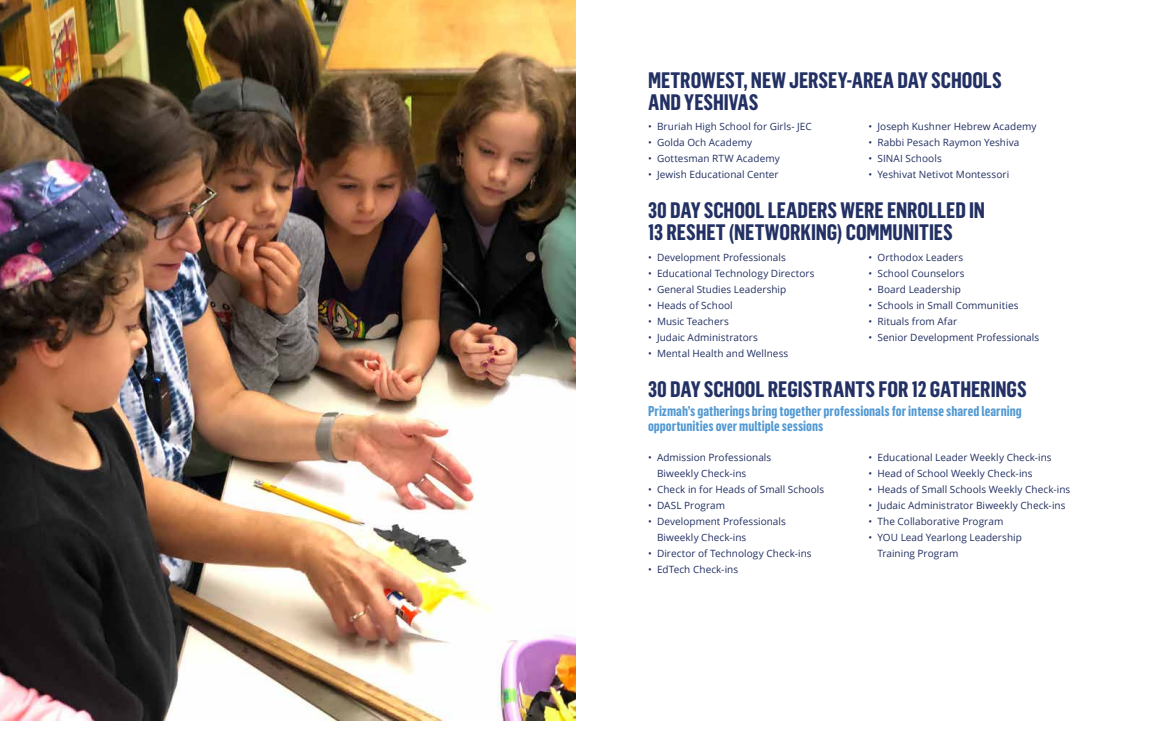
<style>
.page{position:relative;width:1152px;height:756px;background:#fff}
.page>*{position:absolute;margin:0;border:0;box-sizing:border-box;transform-origin:0 0}
.t1{font:700 22px/22px "Flama Condensed";letter-spacing:-.005em;color:#223063}
.t2{font:700 14px/15px "Flama Condensed";color:#5299d3}
.t3{font:10px/16px "Open Sans";letter-spacing:.005em;color:#223063}
</style>
<div class="page">
<img style="left:0;top:0;width:576px;height:720px">
<h1 class="t1" style="left:648px;top:68px;width:355px">METROWEST, NEW JERSEY-AREA DAY SCHOOLS<br>AND YESHIVAS</h1>
<p class="t3" style="left:648px;top:118px;width:165px">• Bruriah High School for Girls- JEC</p>
<p class="t3" style="left:648px;top:134px;width:106px">• Golda Och Academy</p>
<p class="t3" style="left:648px;top:150px;width:133px">• Gottesman RTW Academy</p>
<p class="t3" style="left:648px;top:166px;width:132px">• Jewish Educational Center</p>
<p class="t3" style="left:868px;top:118px;width:169px">• Joseph Kushner Hebrew Academy</p>
<p class="t3" style="left:868px;top:134px;width:152px">• Rabbi Pesach Raymon Yeshiva</p>
<p class="t3" style="left:868px;top:150px;width:75px">• SINAI Schools</p>
<p class="t3" style="left:868px;top:166px;width:142px">• Yeshivat Netivot Montessori</p>
<h1 class="t1" style="left:648px;top:199px;width:339px">30 DAY SCHOOL LEADERS WERE ENROLLED IN<br>13 RESHET (NETWORKING) COMMUNITIES</h1>
<p class="t3" style="left:648px;top:249px;width:139px">• Development Professionals</p>
<p class="t3" style="left:648px;top:265px;width:168px">• Educational Technology Directors</p>
<p class="t3" style="left:648px;top:281px;width:140px">• General Studies Leadership</p>
<p class="t3" style="left:648px;top:297px;width:86px">• Heads of School</p>
<p class="t3" style="left:648px;top:313px;width:82px">• Music Teachers</p>
<p class="t3" style="left:648px;top:329px;width:111px">• Judaic Administrators</p>
<p class="t3" style="left:648px;top:345px;width:142px">• Mental Health and Wellness</p>
<p class="t3" style="left:868px;top:249px;width:96px">• Orthodox Leaders</p>
<p class="t3" style="left:868px;top:265px;width:98px">• School Counselors</p>
<p class="t3" style="left:868px;top:281px;width:94px">• Board Leadership</p>
<p class="t3" style="left:868px;top:297px;width:152px">• Schools in Small Communities</p>
<p class="t3" style="left:868px;top:313px;width:90px">• Rituals from Afar</p>
<p class="t3" style="left:868px;top:329px;width:172px">• Senior Development Professionals</p>
<h1 class="t1" style="left:648px;top:377px;width:380px">30 DAY SCHOOL REGISTRANTS FOR 12 GATHERINGS</h1>
<h2 class="t2" style="left:648px;top:403px;width:375px">Prizmah’s gatherings bring together professionals for intense shared learning opportunities over multiple sessions</h2>
<p class="t3" style="left:657px;top:449px;width:116px;text-indent:-9px">• Admission Professionals<br>Biweekly Check-ins</p>
<p class="t3" style="left:648px;top:481px;width:178px">• Check in for Heads of Small Schools</p>
<p class="t3" style="left:648px;top:497px;width:79px">• DASL Program</p>
<p class="t3" style="left:657px;top:513px;width:130px;text-indent:-9px">• Development Professionals<br>Biweekly Check-ins</p>
<p class="t3" style="left:648px;top:545px;width:165px">• Director of Technology Check-ins</p>
<p class="t3" style="left:648px;top:561px;width:92px">• EdTech Check-ins</p>
<p class="t3" style="left:868px;top:449px;width:185px">• Educational Leader Weekly Check-ins</p>
<p class="t3" style="left:868px;top:465px;width:165px">• Head of School Weekly Check-ins</p>
<p class="t3" style="left:868px;top:481px;width:203px">• Heads of Small Schools Weekly Check-ins</p>
<p class="t3" style="left:868px;top:497px;width:199px">• Judaic Administrator Biweekly Check-ins</p>
<p class="t3" style="left:868px;top:513px;width:136px">• The Collaborative Program</p>
<p class="t3" style="left:878px;top:529px;width:146px;text-indent:-9px">• YOU Lead Yearlong Leadership<br>Training Program</p>
</div>
